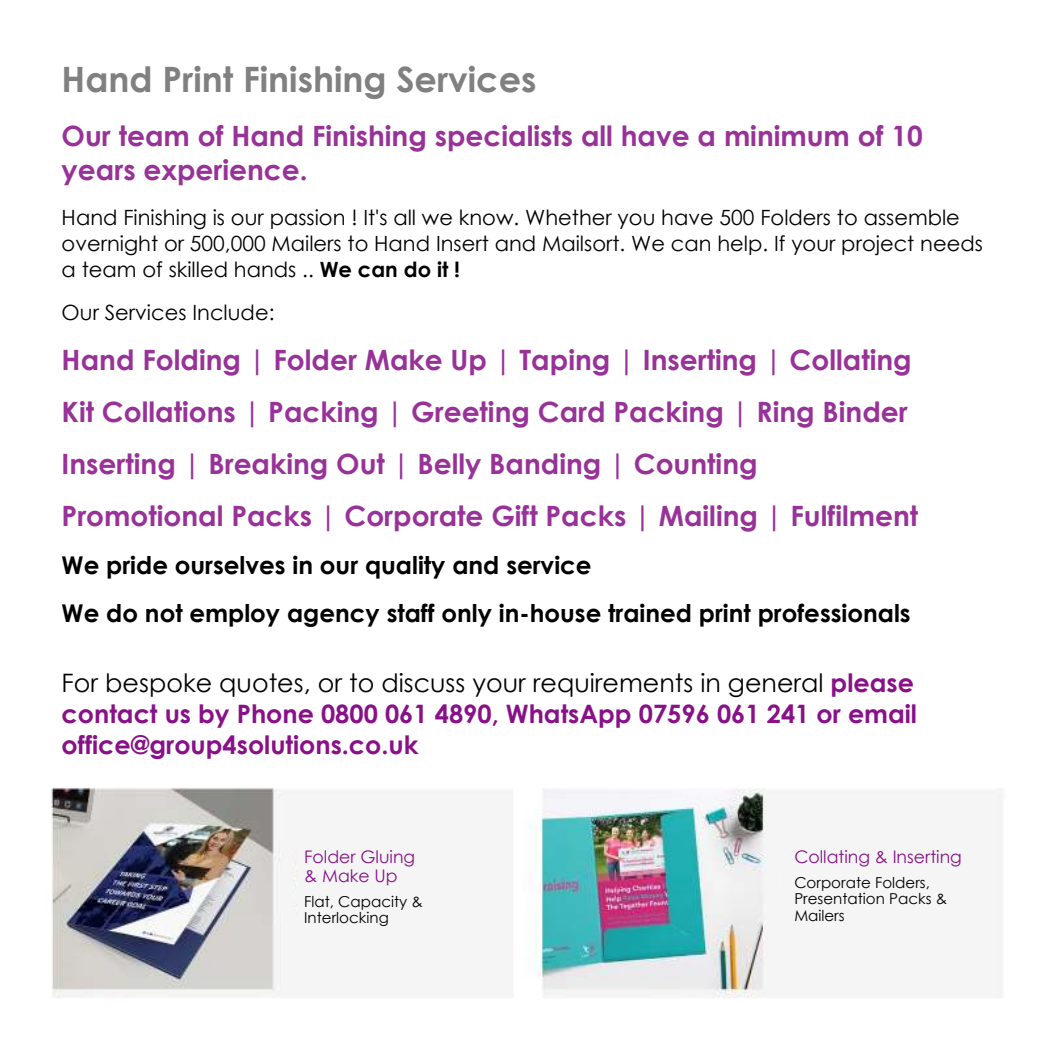
<style>
.page{position:relative;width:1042px;height:1042px;background:#fff}
.page>*{position:absolute;margin:0;border:0;box-sizing:border-box;transform-origin:0 0}
.t1{font:700 35px "Century Gothic";color:#808080}
.t2{font:700 28px/51.8px "Century Gothic";color:#983298}
.t3{font:700 25.38px/31.2px "Century Gothic";color:#818}
.t4{font:700 24.5px/47.6px "Century Gothic";color:#000}
.t5{font:21px/25.9px "Century Gothic";color:#000}
.t6{font:17.32px/19.1px "Century Gothic";color:#818}
.t7{font:15.05px/16.6px "Century Gothic";color:#000}
.s1{font-weight:700}
.s2{font-weight:400;color:#000}
</style>
<div class="page">
<img style="left:51px;top:787px;width:951px;height:211px">
<div style="left:297px;top:823px;width:177px;height:123px;background:#f5f5f5"></div>
<div style="left:786px;top:832px;width:177px;height:123px;background:#f5f5f5"></div>
<p class="t1" style="left:62px;top:66px;width:476px">Hand Print Finishing Services</p>
<p class="t2" style="left:62px;top:121px;width:862px;line-height:34.3px">Our team of Hand Finishing specialists all have a minimum of 10 years experience.</p>
<p class="t5" style="left:62px;top:206px;width:923px">Hand Finishing is our passion ! It's all we know. Whether you have 500 Folders to assemble overnight or 500,000 Mailers to Hand Insert and Mailsort. We can help. If your project needs a team of skilled hands .. <span class="s1">We can do it !</span></p>
<p class="t5" style="left:62px;top:301px;width:214px">Our Services Include:</p>
<p class="t2" style="left:62px;top:337px;width:858px">Hand Folding | Folder Make Up | Taping | Inserting | Collating Kit Collations | Packing | Greeting Card Packing | Ring Binder Inserting | Breaking Out | Belly Banding | Counting Promotional Packs | Corporate Gift Packs | Mailing | Fulfilment</p>
<p class="t4" style="left:62px;top:544px;width:850px">We pride ourselves in our quality and service<br>We do not employ agency staff only in-house trained print professionals</p>
<p class="t3" style="left:62px;top:669px;width:857px"><span class="s2">For bespoke quotes, or to discuss your requirements in general</span> please contact us by Phone 0800 061 4890, WhatsApp 07596 061 241 or email office@group4solutions.co.uk</p>
<p class="t6" style="left:304px;top:849px;width:113px">Folder Gluing &amp; Make Up</p>
<p class="t7" style="left:304px;top:894px;width:120px">Flat, Capacity &amp;<br>Interlocking</p>
<p class="t6" style="left:794px;top:849px;width:169px">Collating &amp; Inserting</p>
<p class="t7" style="left:794px;top:875px;width:154px">Corporate Folders,<br>Presentation Packs &amp;<br>Mailers</p>
</div>
